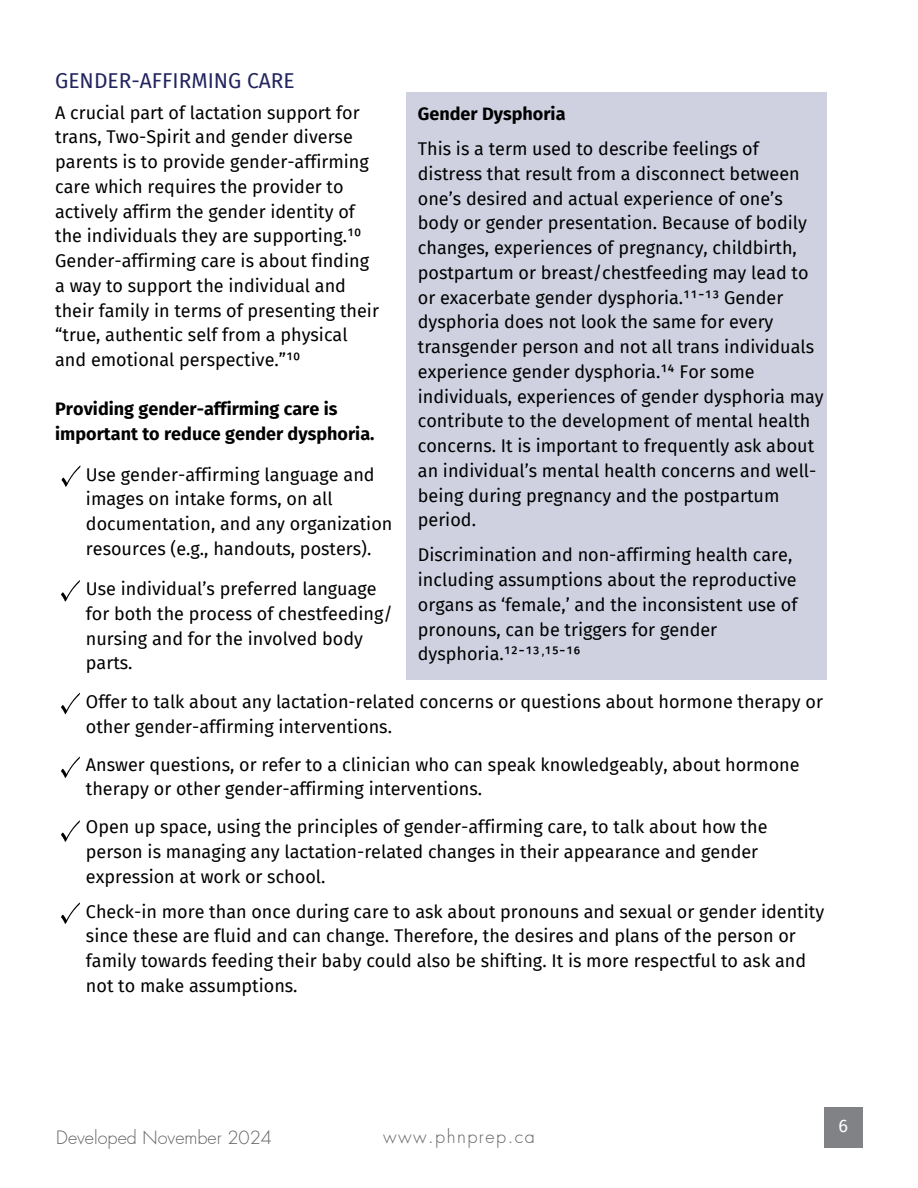
<style>
.page{position:relative;width:918px;height:1188px;background:#fff}
.page>*{position:absolute;margin:0;border:0;box-sizing:border-box;transform-origin:0 0}
.t1{font:21px "Fira Sans";color:#22245e}
.t2{font:18px/24.8px "Fira Sans";color:#000}
.t3{font:700 18px/24.8px "Fira Sans";color:#000}
.t4{font:300 18px "Futura LT Pro";color:#636466}
.t5{font:300 18px "Futura LT Pro";letter-spacing:.085em;color:#636466}
.t6{font:18px "Fira Sans";color:#fff}
.t7{font:11.1px "Fira Sans";color:#000}
</style>
<div class="page">
<div style="left:406px;top:92px;width:420px;height:587px;background:#cfd1e1"></div>
<svg style="left:62px;top:465px;width:19px;height:22px"></svg>
<svg style="left:61px;top:580px;width:19px;height:22px"></svg>
<svg style="left:61px;top:693px;width:19px;height:21px"></svg>
<svg style="left:61px;top:757px;width:19px;height:21px"></svg>
<svg style="left:61px;top:820px;width:19px;height:22px"></svg>
<svg style="left:61px;top:903px;width:19px;height:21px"></svg>
<div style="left:824px;top:1107px;width:39px;height:41px;background:#808285"></div>
<p class="t1" style="left:55px;top:68px;width:241px">GENDER-AFFIRMING CARE</p>
<p class="t2" style="left:55px;top:100px;width:325px">A crucial part of lactation support for trans, Two-Spirit and gender diverse parents is to provide gender-affirming care which requires the provider to actively affirm the gender identity of the individuals they are supporting.¹⁰<br>Gender-affirming care is about finding a way to support the individual and their family in terms of presenting their “true, authentic self from a physical and emotional perspective.”¹⁰</p>
<h1 class="t3" style="left:418px;top:102px;width:149px">Gender Dysphoria</h1>
<p class="t2" style="left:418px;top:137px;width:407px">This is a term used to describe feelings of distress that result from a disconnect between one’s desired and actual experience of one’s body or gender presentation. Because of bodily changes, experiences of pregnancy, childbirth, postpartum or breast/chestfeeding may lead to or exacerbate gender dysphoria.¹¹⁻¹³ Gender dysphoria does not look the same for every transgender person and not all trans individuals experience gender dysphoria.¹⁴ For some individuals, experiences of gender dysphoria may contribute to the development of mental health concerns. It is important to frequently ask about an individual’s mental health concerns and well&shy;being during pregnancy and the postpartum period.</p>
<p class="t2" style="left:418px;top:543px;width:381px">Discrimination and non-affirming health care, including assumptions about the reproductive organs as ‘female,’ and the inconsistent use of pronouns, can be triggers for gender dysphoria.¹²⁻¹³ ¹⁵⁻¹⁶</p>
<p class="t3" style="left:55px;top:397px;width:321px">Providing gender-affirming care is important to reduce gender dysphoria.</p>
<h2 class="t2" style="left:86px;top:462px;width:308px">Use gender-affirming language and images on intake forms, on all documentation, and any organization resources (e.g., handouts, posters).</h2>
<h2 class="t2" style="left:86px;top:577px;width:308px">Use individual’s preferred language for both the process of chestfeeding/ nursing and for the involved body parts.</h2>
<p class="t2" style="left:86px;top:689px;width:739px">Offer to talk about any lactation-related concerns or questions about hormone therapy or other gender-affirming interventions.</p>
<p class="t2" style="left:86px;top:752px;width:715px">Answer questions, or refer to a clinician who can speak knowledgeably, about hormone therapy or other gender-affirming interventions.</p>
<p class="t2" style="left:86px;top:815px;width:683px">Open up space, using the principles of gender-affirming care, to talk about how the person is managing any lactation-related changes in their appearance and gender expression at work or school.</p>
<p class="t2" style="left:86px;top:899px;width:740px">Check-in more than once during care to ask about pronouns and sexual or gender identity since these are fluid and can change. Therefore, the desires and plans of the person or family towards feeding their baby could also be shifting. It is more respectful to ask and not to make assumptions.</p>
<p class="t7" style="left:542px;top:645px;width:4px">,</p>
<p class="t4" style="left:56px;top:1129px;width:217px">Developed November 2024</p>
<p class="t5" style="left:383px;top:1129px;width:153px">www.phnprep.ca</p>
<p class="t6" style="left:838px;top:1115px;width:11px">6</p>
</div>
